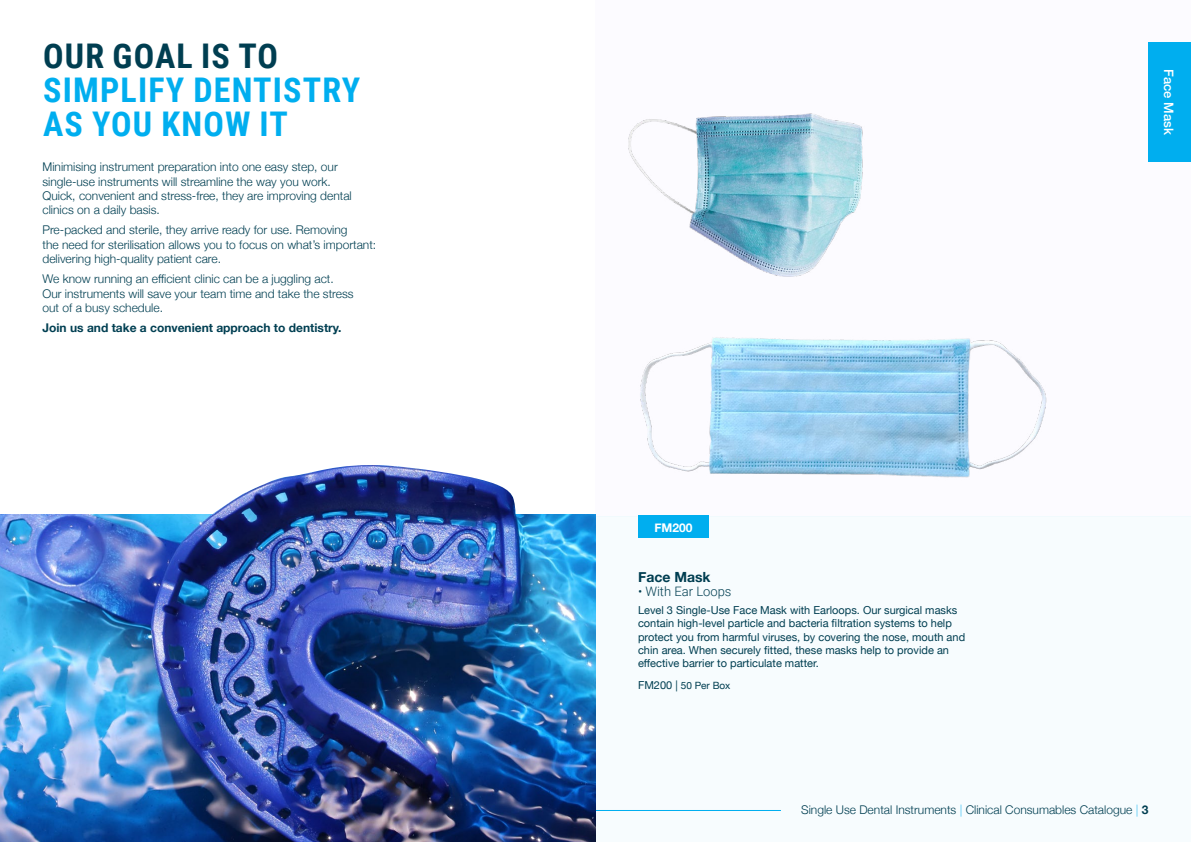
<style>
.page{position:relative;width:1191px;height:842px;background:#fff}
.page>*{position:absolute;margin:0;border:0;box-sizing:border-box;transform-origin:0 0}
.Heading_2{font:700 34px/34px "Roboto Condensed";letter-spacing:.035em;color:#00aeef}
.Product_Title{font:700 14px "Helvetica Neue";color:#003e51}
.Product_Title-2{font:300 13px "Roboto";color:#003e51}
.Page_Title_Marker{font:500 13px "Helvetica Neue";color:#fff}
.Body_Copy_-_12{font:300 12px/14.4px "Helvetica Neue";color:#003f52}
.t1{font:300 12px "Helvetica Neue";color:#003e51}
.Body_Copy_-_12-2{font:700 12px "Helvetica Neue";color:#003f52}
.SKU_In_a_box{font:700 12px "Helvetica Neue";color:#fff}
.Details{font:11px/13.2px "Helvetica Neue";color:#003e51}
.Details-2{font:10px "Helvetica Neue";color:#003e51}
.s1{color:#003e51}
.s2{font-size:11px}
.s3{font-weight:100;color:#00aeef}
.s4{font-weight:700}
</style>
<div class="page">
<div style="left:0;top:515px;width:1191px;height:327px;background:#f7fcfe"></div>
<hr style="left:0;top:515px;width:1191px;height:1px;background:#00aeef">
<hr style="left:595px;top:810px;width:186px;height:1px;background:#00aeef">
<div style="left:595px;top:0;width:596px;height:515px;background:#fcfbff"></div>
<img style="left:0;top:515px;width:595px;height:327px">
<img style="left:212px;top:465px;width:303px;height:50px">
<div style="left:1148px;top:43px;width:43px;height:119px;background:#00aeef"></div>
<img style="left:628px;top:113px;width:235px;height:164px">
<img style="left:640px;top:337px;width:407px;height:141px">
<div style="left:638px;top:515px;width:71px;height:23px;background:#00aeef"></div>
<p class="Heading_2" style="left:43px;top:38px;width:318px"><span class="s1">OUR GOAL IS TO<br></span>SIMPLIFY DENTISTRY<br>AS YOU KNOW IT</p>
<p class="Body_Copy_-_12" style="left:43px;top:159px;width:311px">Minimising instrument preparation into one easy step, our single-use instruments will streamline the way you work.<br>Quick, convenient and stress-free, they are improving dental clinics on a daily basis.</p>
<p class="Body_Copy_-_12" style="left:43px;top:222px;width:335px">Pre-packed and sterile, they arrive ready for use. Removing<br>the need for sterilisation allows you to focus on what’s important: delivering high-quality patient care.</p>
<p class="Body_Copy_-_12" style="left:43px;top:271px;width:312px">We know running an efficient clinic can be a juggling act.<br>Our instruments will save your team time and take the stress out of a busy schedule.</p>
<p class="Body_Copy_-_12-2" style="left:43px;top:318px;width:300px">Join us and take a convenient approach to dentistry.</p>
<p class="Page_Title_Marker" style="left:1179px;top:69px;width:67px;rotate:90deg">Face Mask</p>
<p class="SKU_In_a_box" style="left:654px;top:518px;width:40px">FM200</p>
<p class="Product_Title" style="left:638px;top:566px;width:74px">Face Mask</p>
<p class="Product_Title-2" style="left:638px;top:582px;width:95px">• With Ear Loops</p>
<p class="Details" style="left:638px;top:604px;width:329px">Level 3 Single-Use Face Mask with Earloops. Our surgical masks contain high-level particle and bacteria filtration systems to help protect you from harmful viruses, by covering the nose, mouth and chin area. When securely fitted, these masks help to provide an effective barrier to particulate matter.</p>
<p class="Details-2" style="left:638px;top:678px;width:94px"><span class="s2">FM200 |</span> 50 Per Box</p>
<p class="t1" style="left:801px;top:800px;width:349px">Single Use Dental Instruments <span class="s3">|</span> Clinical Consumables Catalogue <span class="s3">|</span> <span class="s4">3</span></p>
</div>
